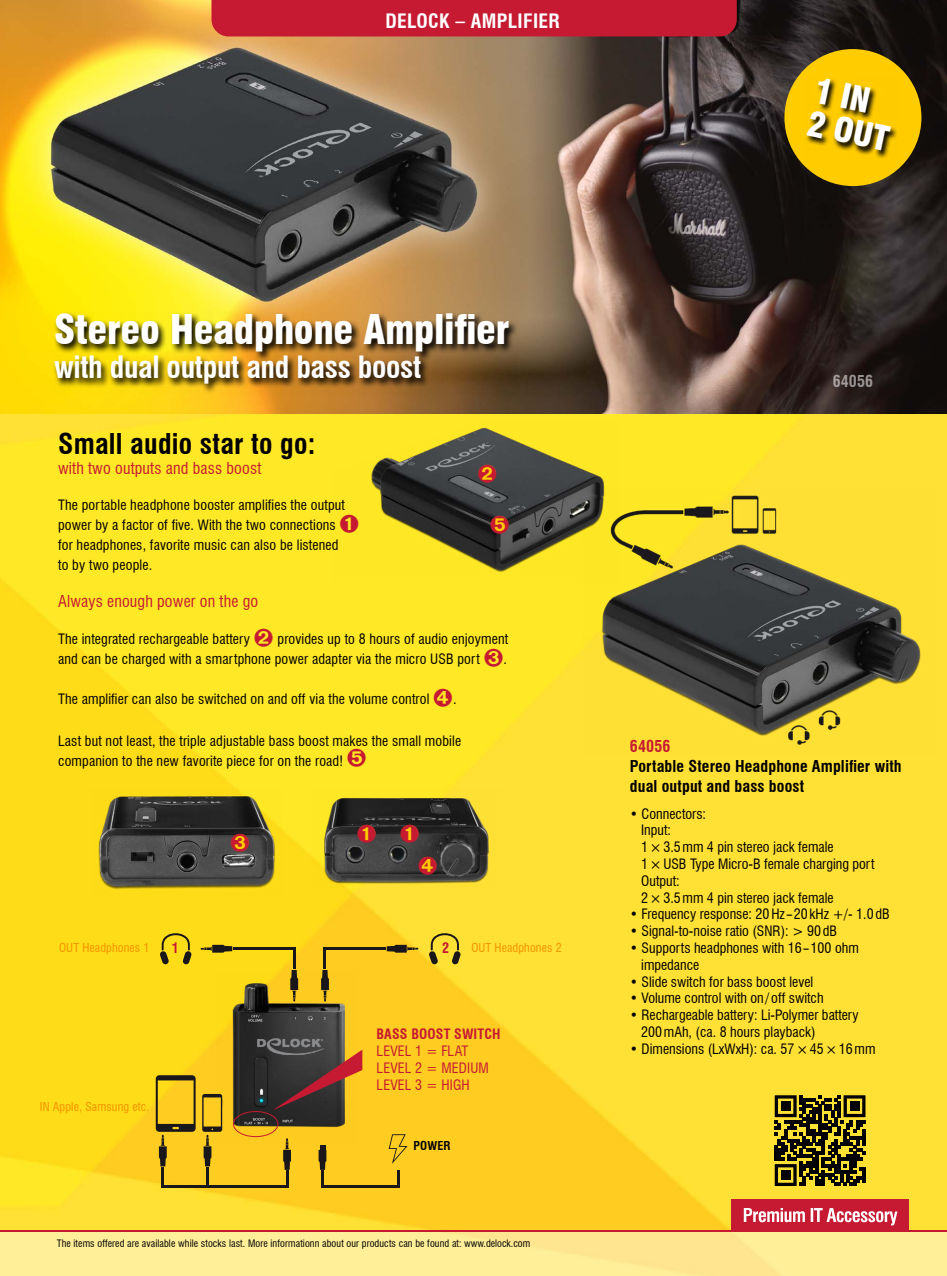
<style>
.page{position:relative;width:947px;height:1276px;background:#fff}
.page>*{position:absolute;margin:0;border:0;box-sizing:border-box;transform-origin:0 0}
._03_Artikel-Text-Auf{font:900 condensed 40px "Swiss 721 BT";letter-spacing:-.01em;color:#fff}
._03_Artikel-Text-Auf-2{font:900 condensed 33.8px "Swiss 721 BT";color:#fff}
._03_Artikel-Text-Auf-3{font:700 condensed 30px "Swiss 721 BT";letter-spacing:-.01em;color:#fff}
._03_Artikel-Text-Auf-4{font:700 condensed 28px "Swiss 721 BT";letter-spacing:.01em;color:#000}
.t1{font:700 condensed 19.4px "Swiss 721 BT";letter-spacing:.02em;color:#fff}
._02_Artikel-ÜS{font:700 condensed 16px/20px "Swiss 721 BT";letter-spacing:.01em;color:#000}
._03_Artikel-Text-Auf-5{font:condensed 16px "Swiss 721 BT";letter-spacing:.01em;color:#c61a32}
._01_Artikelnummer{font:700 condensed 16px "Swiss 721 BT";letter-spacing:.01em;color:#c61a32}
.t2{font:700 condensed 16px "Swiss 721 BT";letter-spacing:.01em;color:#fff}
._03_Artikel-Text-Auf-6{font:condensed 14px/16.8px "Swiss 721 BT";letter-spacing:.01em;color:#000}
._03_Artikel-Text-Auf-7{font:condensed 14px "Swiss 721 BT";letter-spacing:.01em;color:#c61a32}
._03_Artikel-Text-Auf-8{font:700 condensed 14px "Swiss 721 BT";letter-spacing:.01em;color:#c61a32}
._03_Artikel-Text-Auf-9{font:condensed 12px "Swiss 721 BT";letter-spacing:.01em;color:#f39200}
._03_Artikel-Text-Auf-10{font:700 condensed 12px "Swiss 721 BT";letter-spacing:.01em;color:#000}
.t3{font:condensed 10px "Swiss 721 BT";letter-spacing:.01em;color:#000}
</style>
<div class="page">
<img style="left:0;top:413px;width:947px;height:817px">
<div style="left:0;top:1231px;width:947px;height:45px;background:#ffef99"></div>
<svg style="left:775px;top:1095px;width:90px;height:91px"></svg>
<div style="left:781px;top:1101px;width:9px;height:10px;background:#000"></div>
<div style="left:850px;top:1101px;width:9px;height:10px;background:#000"></div>
<div style="left:781px;top:1170px;width:9px;height:9px;background:#000"></div>
<div style="left:731px;top:1199px;width:177px;height:31px;background:#c61a32"></div>
<svg style="left:744px;top:1208px;width:153px;height:17px"></svg>
<img style="left:584px;top:488px;width:352px;height:267px">
<hr style="left:0;top:1230px;width:947px;height:2px;background:#c61a32">
<img style="left:91px;top:787px;width:191px;height:109px">
<img style="left:312px;top:787px;width:191px;height:107px">
<img style="left:329px;top:420px;width:289px;height:163px">
<img style="left:217px;top:970px;width:141px;height:175px">
<img style="left:257px;top:1038px;width:66px;height:16px">
<hr style="left:321px;top:1170px;width:3px;height:18px;background:#1a171b">
<svg style="left:397px;top:1170px;width:2px;height:18px"></svg>
<svg style="left:283px;top:1138px;width:8px;height:50px"></svg>
<hr style="left:206px;top:1167px;width:3px;height:21px;background:#1a171b">
<hr style="left:293px;top:948px;width:2px;height:21px;background:#1a171b">
<svg style="left:290px;top:970px;width:8px;height:31px"></svg>
<hr style="left:233px;top:947px;width:62px;height:3px;background:#1a171b">
<svg style="left:201px;top:945px;width:31px;height:7px"></svg>
<hr style="left:324px;top:947px;width:62px;height:3px;background:#1a171b">
<svg style="left:387px;top:945px;width:31px;height:7px"></svg>
<hr style="left:324px;top:948px;width:2px;height:21px;background:#1a171b">
<svg style="left:321px;top:970px;width:8px;height:31px"></svg>
<hr style="left:162px;top:1167px;width:2px;height:21px;background:#1a171b">
<hr style="left:162px;top:1185px;width:126px;height:3px;background:#1a171b">
<hr style="left:321px;top:1185px;width:77px;height:3px;background:#1a171b">
<svg style="left:202px;top:1094px;width:20px;height:72px"></svg>
<svg style="left:156px;top:1075px;width:40px;height:91px"></svg>
<svg style="left:160px;top:929px;width:32px;height:35px"></svg>
<svg style="left:429px;top:929px;width:32px;height:35px"></svg>
<svg style="left:318px;top:1145px;width:8px;height:25px"></svg>
<svg style="left:389px;top:1134px;width:18px;height:30px"></svg>
<div style="left:233px;top:1111px;width:45px;height:26px;border:1px solid #c61a32;border-radius:50%"></div>
<svg style="left:272px;top:1049px;width:90px;height:61px"></svg>
<img style="left:0;top:0;width:947px;height:413px">
<div style="left:211px;top:0;width:526px;height:36px;background:#c61a32"></div>
<div style="left:784px;top:49px;width:137px;height:137px;background:#fc0;border-radius:50%"></div>
<svg style="left:806px;top:88px;width:91px;height:70px"></svg>
<img style="left:53px;top:312px;width:465px;height:82px">
<svg style="left:340px;top:515px;width:18px;height:18px"></svg>
<svg style="left:255px;top:628px;width:18px;height:19px"></svg>
<svg style="left:484px;top:648px;width:18px;height:19px"></svg>
<svg style="left:434px;top:688px;width:18px;height:19px"></svg>
<svg style="left:348px;top:748px;width:18px;height:19px"></svg>
<svg style="left:231px;top:833px;width:18px;height:19px"></svg>
<svg style="left:419px;top:856px;width:18px;height:18px"></svg>
<svg style="left:358px;top:824px;width:18px;height:18px"></svg>
<svg style="left:401px;top:824px;width:18px;height:18px"></svg>
<svg style="left:491px;top:515px;width:18px;height:19px"></svg>
<svg style="left:478px;top:464px;width:18px;height:19px"></svg>
<svg style="left:814px;top:79px;width:57px;height:34px"></svg>
<p class="t1" style="left:385px;top:10px;width:176px">DELOCK – AMPLIFIER</p>
<p class="_03_Artikel-Text-Auf" style="left:54px;top:305px;width:457px">Stereo Headphone Amplifier</p>
<p class="_03_Artikel-Text-Auf-3" style="left:54px;top:349px;width:369px">with dual output and bass boost</p>
<p class="_03_Artikel-Text-Auf-4" style="left:58px;top:426px;width:259px">Small audio star to go:</p>
<p class="_03_Artikel-Text-Auf-5" style="left:58px;top:458px;width:205px">with two outputs and bass boost</p>
<p class="_03_Artikel-Text-Auf-6" style="left:58px;top:497px;width:288px">The portable headphone booster amplifies the output</p>
<p class="_03_Artikel-Text-Auf-6" style="left:58px;top:517px;width:279px">power by a factor of five. With the two connections</p>
<p class="_03_Artikel-Text-Auf-6" style="left:58px;top:537px;width:282px">for headphones, favorite music can also be listened</p>
<p class="_03_Artikel-Text-Auf-6" style="left:58px;top:557px;width:96px">to by two people.</p>
<p class="_03_Artikel-Text-Auf-5" style="left:58px;top:592px;width:202px">Always enough power on the go</p>
<p class="_03_Artikel-Text-Auf-6" style="left:58px;top:630px;width:194px">The integrated rechargeable battery</p>
<p class="_03_Artikel-Text-Auf-6" style="left:277px;top:630px;width:232px">provides up to 8 hours of audio enjoyment</p>
<p class="_03_Artikel-Text-Auf-6" style="left:58px;top:650px;width:423px">and can be charged with a smartphone power adapter via the micro USB port</p>
<p class="_03_Artikel-Text-Auf-6" style="left:504px;top:650px;width:5px">.</p>
<p class="_03_Artikel-Text-Auf-6" style="left:58px;top:690px;width:373px">The amplifier can also be switched on and off via the volume control</p>
<p class="_03_Artikel-Text-Auf-6" style="left:453px;top:690px;width:5px">.</p>
<p class="_03_Artikel-Text-Auf-6" style="left:58px;top:732px;width:405px">Last but not least, the triple adjustable bass boost makes the small mobile</p>
<p class="_03_Artikel-Text-Auf-6" style="left:58px;top:752px;width:286px">companion to the new favorite piece for on the road!</p>
<p class="_03_Artikel-Text-Auf-9" style="left:59px;top:940px;width:92px">OUT Headphones 1</p>
<p class="_03_Artikel-Text-Auf-8" style="left:172px;top:939px;width:8px">1</p>
<p class="_03_Artikel-Text-Auf-8" style="left:442px;top:939px;width:8px">2</p>
<p class="_03_Artikel-Text-Auf-9" style="left:471px;top:940px;width:92px">OUT Headphones 2</p>
<p class="_03_Artikel-Text-Auf-9" style="left:40px;top:1099px;width:111px">IN Apple, Samsung etc.</p>
<p class="_03_Artikel-Text-Auf-8" style="left:376px;top:1026px;width:126px">BASS BOOST SWITCH</p>
<p class="_03_Artikel-Text-Auf-7" style="left:376px;top:1042px;width:93px">LEVEL 1 = FLAT</p>
<p class="_03_Artikel-Text-Auf-7" style="left:376px;top:1059px;width:114px">LEVEL 2 = MEDIUM</p>
<p class="_03_Artikel-Text-Auf-7" style="left:376px;top:1076px;width:95px">LEVEL 3 = HIGH</p>
<p class="_03_Artikel-Text-Auf-10" style="left:414px;top:1138px;width:38px">POWER</p>
<p class="t3" style="left:57px;top:1237px;width:475px">The items offered are available while stocks last. More informationn about our products can be found at: www.delock.com</p>
<p class="_03_Artikel-Text-Auf-2" style="left:812px;top:103px;width:84px;rotate:12deg">2 OUT</p>
<p class="t2" style="left:832px;top:371px;width:42px">64056</p>
<p class="_01_Artikelnummer" style="left:630px;top:736px;width:42px">64056</p>
<p class="_02_Artikel-ÜS" style="left:630px;top:756px;width:273px">Portable Stereo Headphone Amplifier with dual output and bass boost</p>
<p class="_03_Artikel-Text-Auf-6" style="left:630px;top:805px;width:78px">• Connectors:</p>
<p class="_03_Artikel-Text-Auf-6" style="left:641px;top:822px;width:31px">Input:</p>
<p class="_03_Artikel-Text-Auf-6" style="left:641px;top:838px;width:194px">1×3.5mm 4 pin stereo jack female</p>
<p class="_03_Artikel-Text-Auf-6" style="left:641px;top:855px;width:235px">1×USB Type Micro-B female charging port</p>
<p class="_03_Artikel-Text-Auf-6" style="left:641px;top:872px;width:40px">Output:</p>
<p class="_03_Artikel-Text-Auf-6" style="left:641px;top:889px;width:194px">2×3.5mm 4 pin stereo jack female</p>
<p class="_03_Artikel-Text-Auf-6" style="left:630px;top:906px;width:261px">• Frequency response: 20Hz – 20 kHz +/- 1.0 dB</p>
<p class="_03_Artikel-Text-Auf-6" style="left:630px;top:922px;width:209px">• Signal-to-noise ratio (SNR): &gt; 90 dB</p>
<p class="_03_Artikel-Text-Auf-6" style="left:641px;top:939px;width:219px;text-indent:-11px">• Supports headphones with 16 – 100 ohm impedance</p>
<p class="_03_Artikel-Text-Auf-6" style="left:630px;top:973px;width:185px">• Slide switch for bass boost level</p>
<p class="_03_Artikel-Text-Auf-6" style="left:630px;top:990px;width:195px">• Volume control with on / off switch</p>
<p class="_03_Artikel-Text-Auf-6" style="left:630px;top:1006px;width:230px">• Rechargeable battery: Li-Polymer battery</p>
<p class="_03_Artikel-Text-Auf-6" style="left:641px;top:1023px;width:176px">200mAh, (ca. 8 hours playback)</p>
<p class="_03_Artikel-Text-Auf-6" style="left:630px;top:1040px;width:247px">• Dimensions (LxWxH): ca. 57×45×16mm</p>
</div>
